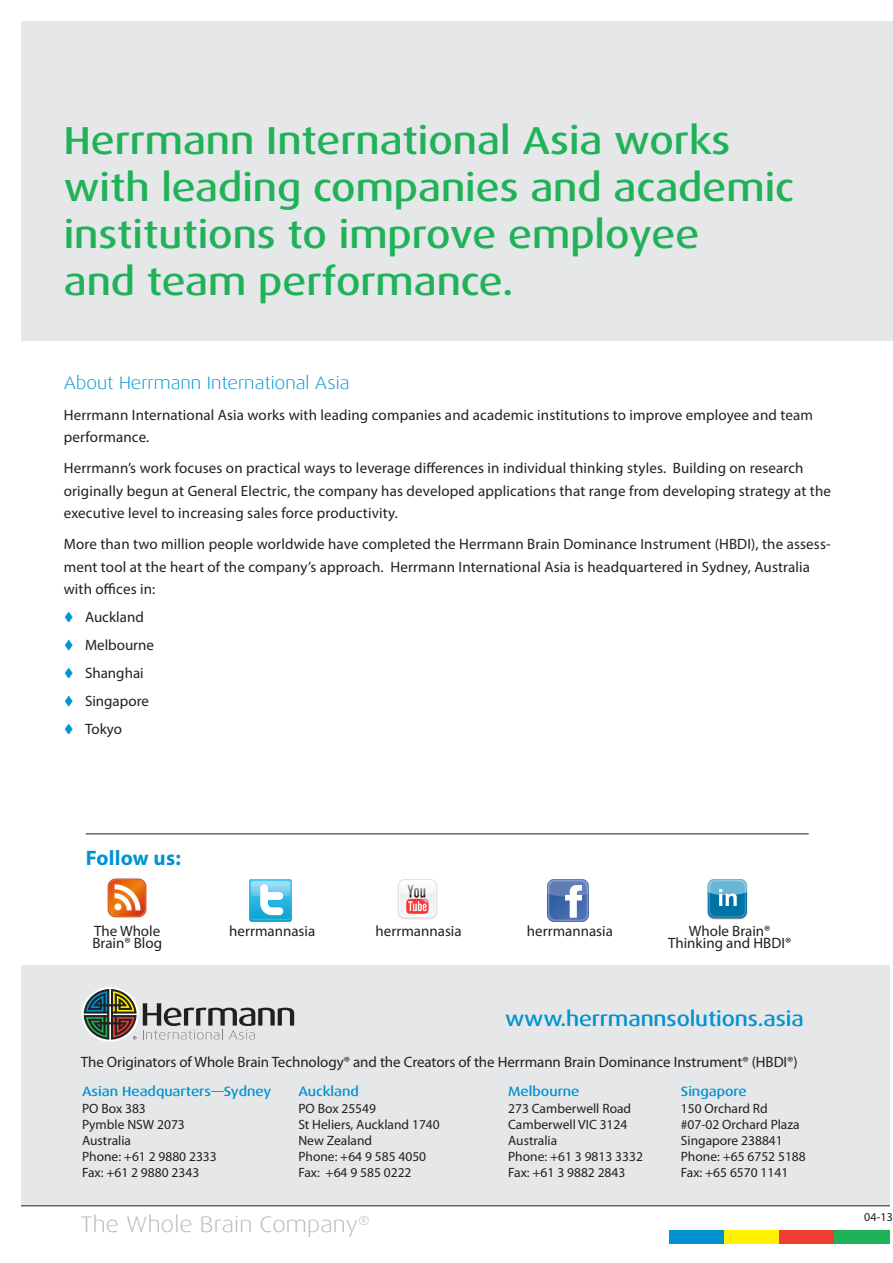
<style>
.page{position:relative;width:893px;height:1263px;background:#fff}
.page>*{position:absolute;margin:0;border:0;box-sizing:border-box;transform-origin:0 0}
.t1{font:500 39px/46.8px "Dax Wide";color:#21b259}
.t2{font:300 22.5px "Dax Wide";letter-spacing:.01em;color:#b6b7bb}
.t3{font:500 21px "Dax Wide";letter-spacing:-.005em;color:#0093d0}
.t4{font:700 21px "Myriad Pro";letter-spacing:.01em;color:#0093d0}
.t5{font:300 18px "Dax Wide";color:#0093d0}
._05-Body_Text{font:15px/22.5px "Myriad Pro";letter-spacing:.01em;color:#231f20}
.t6{font:13.5px/16.2px "Myriad Pro";color:#231f20}
.t7{font:500 13.5px "Dax Wide";color:#0093d0}
.t8{font:12px "Myriad Pro";color:#231f20}
</style>
<div class="page">
<div style="left:21px;top:21px;width:872px;height:319px;background:#e6e7e9"></div>
<div style="left:669px;top:1230px;width:55px;height:14px;background:#0093d0"></div>
<div style="left:724px;top:1230px;width:55px;height:14px;background:#fff101"></div>
<div style="left:779px;top:1230px;width:56px;height:14px;background:#ee3e34"></div>
<div style="left:835px;top:1230px;width:55px;height:14px;background:#21b259"></div>
<div style="left:21px;top:965px;width:869px;height:241px;background:#e6e7e9"></div>
<svg style="left:143px;top:1003px;width:151px;height:36px"></svg>
<svg style="left:83px;top:989px;width:54px;height:51px"></svg>
<hr style="left:21px;top:1205px;width:869px;height:1px;background:#231f20">
<hr style="left:86px;top:833px;width:723px;height:1px;background:#231f20">
<img style="left:107px;top:879px;width:39px;height:38px">
<img style="left:249px;top:880px;width:42px;height:42px">
<img style="left:397px;top:879px;width:41px;height:41px">
<img style="left:547px;top:880px;width:42px;height:42px">
<img style="left:707px;top:879px;width:41px;height:41px">
<h1 class="t1" style="left:64px;top:118px;width:732px">Herrmann International Asia works with leading companies and academic institutions to improve employee<br>and team performance.</h1>
<p class="t5" style="left:64px;top:372px;width:287px">About Herrmann International Asia</p>
<p class="_05-Body_Text" style="left:64px;top:403px;width:751px">Herrmann International Asia works with leading companies and academic institutions to improve employee and team performance.</p>
<p class="_05-Body_Text" style="left:64px;top:457px;width:769px">Herrmann’s work focuses on practical ways to leverage differences in individual thinking styles. Building on research originally begun at General Electric, the company has developed applications that range from developing strategy at the executive level to increasing sales force productivity.</p>
<p class="_05-Body_Text" style="left:64px;top:533px;width:768px">More than two million people worldwide have completed the Herrmann Brain Dominance Instrument (HBDI), the assess&shy;ment tool at the heart of the company’s approach. Herrmann International Asia is headquartered in Sydney, Australia with offices in:</p>
<p class="_05-Body_Text" style="left:85px;top:603px;width:71px;line-height:28px">Auckland<br>Melbourne<br>Shanghai<br>Singapore<br>Tokyo</p>
<h3 class="t4" style="left:86px;top:844px;width:97px">Follow us:</h3>
<p class="_05-Body_Text" style="left:92px;top:925px;width:71px;line-height:12px">The Whole<br>Brain® Blog</p>
<p class="_05-Body_Text" style="left:229px;top:920px;width:88px">herrmannasia</p>
<p class="_05-Body_Text" style="left:376px;top:920px;width:88px">herrmannasia</p>
<p class="_05-Body_Text" style="left:527px;top:920px;width:88px">herrmannasia</p>
<p class="_05-Body_Text" style="left:668px;top:925px;width:125px;line-height:12px;text-align:center">Whole Brain®<br>Thinking and HBDI®</p>
<h3 class="t3" style="left:505px;top:1007px;width:300px">www.herrmannsolutions.asia</h3>
<p class="_05-Body_Text" style="left:81px;top:1050px;width:718px">The Originators of Whole Brain Technology® and the Creators of the Herrmann Brain Dominance Instrument® (HBDI®)</p>
<p class="t7" style="left:82px;top:1084px;width:191px">Asian Headquarters—Sydney</p>
<p class="t6" style="left:82px;top:1100px;width:136px">PO Box 383<br>Pymble NSW 2073<br>Australia<br>Phone: +61 2 9880 2333<br>Fax: +61 2 9880 2343</p>
<p class="t7" style="left:298px;top:1084px;width:62px">Auckland</p>
<p class="t6" style="left:298px;top:1100px;width:79px">PO Box 25549</p>
<p class="t6" style="left:298px;top:1132px;width:129px">New Zealand<br>Phone: +64 9 585 4050<br>Fax: +64 9 585 0222</p>
<p class="t6" style="left:298px;top:1116px;width:143px">St Heliers, Auckland 1740</p>
<h2 class="t2" style="left:81px;top:1211px;width:290px">The Whole Brain Company<sup>®</sup></h2>
<p class="t7" style="left:508px;top:1084px;width:73px">Melbourne</p>
<p class="t6" style="left:508px;top:1100px;width:136px">273 Camberwell Road<br>Camberwell VIC 3124<br>Australia<br>Phone: +61 3 9813 3332<br>Fax: +61 3 9882 2843</p>
<p class="t7" style="left:681px;top:1084px;width:67px">Singapore</p>
<p class="t6" style="left:681px;top:1100px;width:126px">150 Orchard Rd #07-02 Orchard Plaza<br>Singapore 238841<br>Phone: +65 6752 5188<br>Fax: +65 6570 1141</p>
<p class="t8" style="left:864px;top:1210px;width:30px">04-13</p>
</div>
